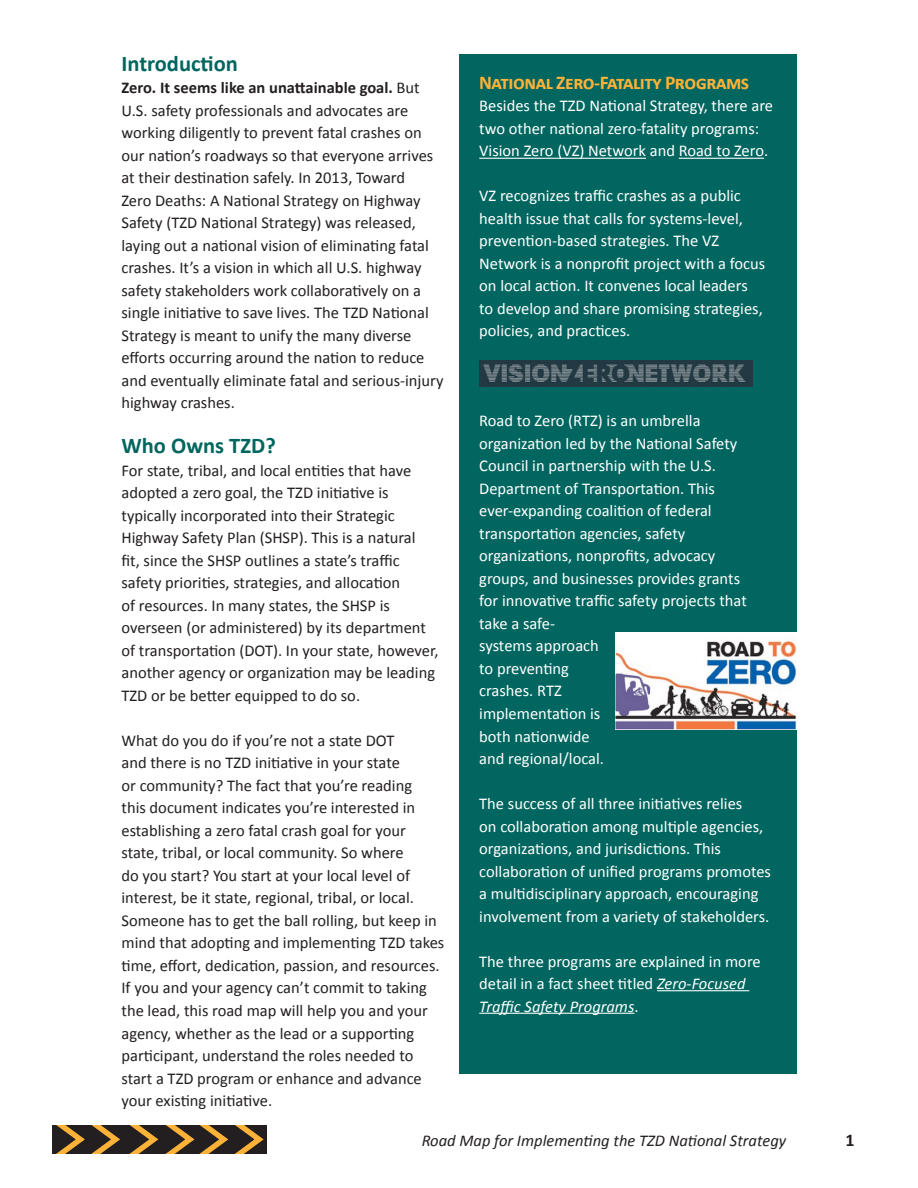
<style>
.page{position:relative;width:918px;height:1188px;background:#fff}
.page>*{position:absolute;margin:0;border:0;box-sizing:border-box;transform-origin:0 0}
.subhead{font:700 22.5px "Calibri";color:#00665f}
.Sidebar_Header{font:700 19.5px "Calibri";letter-spacing:-.025em;color:#ffb238}
.t1{font:700 18px "Calibri";color:#231f20}
.body{font:16.5px/22.5px "Calibri";color:#231f20}
.callout{font:16.5px/22.5px "Calibri";color:#fff}
.subhead-2{font:16.5px/22.5px "Calibri";color:#231f20}
.t2{font:italic 16.5px "Calibri";color:#231f20}
.s1{font-weight:700}
.s2{font-style:italic}
</style>
<div class="page">
<svg style="left:52px;top:1125px;width:215px;height:29px;background:#5a4426"></svg>
<div style="left:459px;top:54px;width:337px;height:1020px;background:#00665f"></div>
<hr style="left:479px;top:158px;width:167px;height:1px;background:#fff">
<hr style="left:679px;top:158px;width:85px;height:1px;background:#fff">
<hr style="left:657px;top:990px;width:92px;height:1px;background:#fff">
<hr style="left:479px;top:1013px;width:155px;height:1px;background:#fff">
<img style="left:480px;top:361px;width:272px;height:26px">
<img style="left:616px;top:633px;width:180px;height:97px">
<p class="subhead" style="left:122px;top:49px;width:118px">Introduction</p>
<p class="body" style="left:122px;top:76px;width:324px"><span class="s1">Zero. It seems like an unattainable goal.</span> But U.S. safety professionals and advocates are working diligently to prevent fatal crashes on our nation’s roadways so that everyone arrives at their destination safely. In 2013, Toward<br>Zero Deaths: A National Strategy on Highway Safety (TZD National Strategy) was released, laying out a national vision of eliminating fatal crashes. It’s a vision in which all U.S. highway safety stakeholders work collaboratively on a single initiative to save lives. The TZD National Strategy is meant to unify the many diverse efforts occurring around the nation to reduce and eventually eliminate fatal and serious-injury highway crashes.</p>
<p class="subhead" style="left:122px;top:432px;width:156px">Who Owns TZD?</p>
<p class="subhead-2" style="left:122px;top:458px;width:318px">For state, tribal, and local entities that have adopted a zero goal, the TZD initiative is typically incorporated into their Strategic Highway Safety Plan (SHSP). This is a natural<br>fit, since the SHSP outlines a state’s traffic safety priorities, strategies, and allocation<br>of resources. In many states, the SHSP is overseen (or administered) by its department of transportation (DOT). In your state, however, another agency or organization may be leading TZD or be better equipped to do so.</p>
<p class="body" style="left:122px;top:728px;width:324px">What do you do if you’re not a state DOT<br>and there is no TZD initiative in your state<br>or community? The fact that you’re reading<br>this document indicates you’re interested in establishing a zero fatal crash goal for your state, tribal, or local community. So where<br>do you start? You start at your local level of interest, be it state, regional, tribal, or local.<br>Someone has to get the ball rolling, but keep in mind that adopting and implementing TZD takes time, effort, dedication, passion, and resources.<br>If you and your agency can’t commit to taking the lead, this road map will help you and your agency, whether as the lead or a supporting participant, understand the roles needed to start a TZD program or enhance and advance your existing initiative.</p>
<p class="Sidebar_Header" style="left:479px;top:70px;width:271px">National Zero-Fatality Programs</p>
<p class="callout" style="left:479px;top:94px;width:295px">Besides the TZD National Strategy, there are two other national zero-fatality programs:<br>Vision Zero (VZ) Network and Road to Zero.</p>
<p class="callout" style="left:479px;top:184px;width:287px">VZ recognizes traffic crashes as a public health issue that calls for systems-level, prevention-based strategies. The VZ Network is a nonprofit project with a focus on local action. It convenes local leaders to develop and share promising strategies, policies, and practices.</p>
<p class="callout" style="left:479px;top:409px;width:269px">Road to Zero (RTZ) is an umbrella organization led by the National Safety<br>Council in partnership with the U.S.<br>Department of Transportation. This ever-expanding coalition of federal transportation agencies, safety organizations, nonprofits, advocacy groups, and businesses provides grants for innovative traffic safety projects that take a safe-<br>systems approach<br>to preventing<br>crashes. RTZ<br>implementation is<br>both nationwide<br>and regional/local.</p>
<p class="callout" style="left:479px;top:792px;width:293px">The success of all three initiatives relies<br>on collaboration among multiple agencies, organizations, and jurisdictions. This collaboration of unified programs promotes a multidisciplinary approach, encouraging involvement from a variety of stakeholders.</p>
<p class="callout" style="left:479px;top:949px;width:283px">The three programs are explained in more detail in a fact sheet titled <span class="s2">Zero-Focused<br>Traffic Safety Programs</span>.</p>
<p class="t2" style="left:422px;top:1129px;width:366px">Road Map for Implementing the TZD National Strategy</p>
<p class="t1" style="left:845px;top:1129px;width:11px">1</p>
</div>
